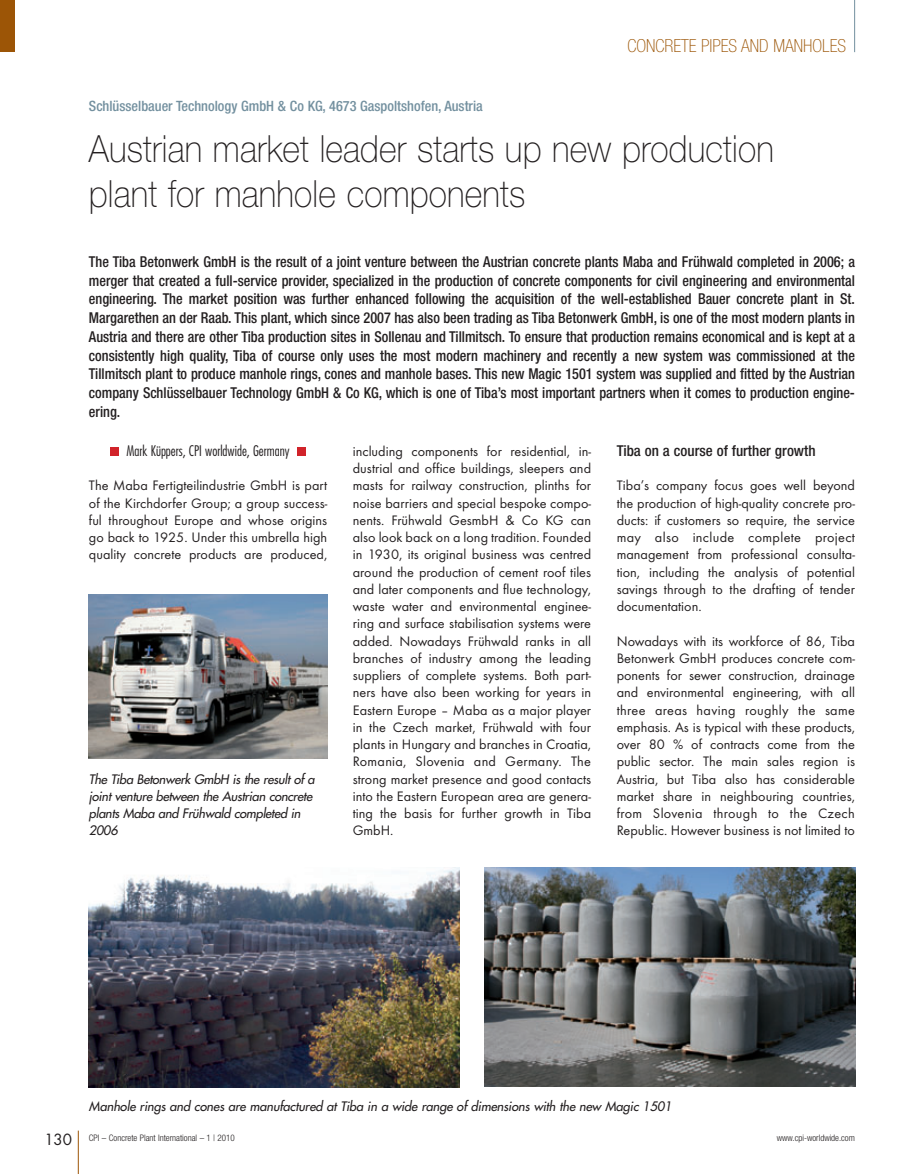
<style>
.page{position:relative;width:918px;height:1174px;background:#fff}
.page>*{position:absolute;margin:0;border:0;box-sizing:border-box;transform-origin:0 0}
.t1{font:100 37.5px/45px "Helvetica Neue";letter-spacing:.005em;color:#231f20;scale:.9 1}
.t2{font:100 condensed 18px "Helvetica Neue";color:#9c5506}
.t3{font:500 condensed 15px/18.8px "Helvetica Neue";color:#231f20;text-align:justify;scale:.95 1}
.t4{font:500 condensed 15px "Helvetica Neue";color:#231f20}
.t5{font:14.25px/17.2px "Futura T";color:#231f20;text-align:justify}
.t6{font:500 condensed 14.25px "Helvetica Neue";color:#73909f}
.t7{font:300 condensed 14.25px "Futura";color:#231f20}
.t8{font:italic 12.75px/17.2px "Futura";color:#231f20}
.t9{font:300 condensed 9px "Helvetica Neue";color:#231f20}
.s1{font-family:"Futura";font-weight:400;font-stretch:normal;font-size:15px}
</style>
<div class="page">
<hr style="left:78px;top:1131px;width:1px;height:43px;background:#9c5506">
<hr style="left:853px;top:0;width:1px;height:52px;background:#73909f">
<div style="left:0;top:0;width:14px;height:52px;background:#9c5506"></div>
<div style="left:297px;top:447px;width:9px;height:9px;background:#d1232a"></div>
<div style="left:110px;top:447px;width:8px;height:9px;background:#d1232a"></div>
<img style="left:89px;top:594px;width:238px;height:165px">
<img style="left:89px;top:867px;width:370px;height:221px">
<img style="left:484px;top:867px;width:370px;height:220px">
<p class="t6" style="left:89px;top:101px;width:395px">Schlüsselbauer Technology GmbH &amp; Co KG, 4673 Gaspoltshofen, Austria</p>
<p class="t2" style="left:627px;top:39px;width:220px">CONCRETE PIPES AND MANHOLES</p>
<h1 class="t1" style="left:89px;top:130px;width:762px">Austrian market leader starts up new production plant for manhole components</h1>
<p class="t3" style="left:89px;top:253px;width:807px">The Tiba Betonwerk GmbH is the result of a joint venture between the Austrian concrete plants Maba and Frühwald completed in 2006; a merger that created a full-service provider, specialized in the production of concrete components for civil engineering and environmental engineering. The market position was further enhanced following the acquisition of the well-established Bauer concrete plant in St.<br>Margarethen an der Raab. This plant, which since 2007 has also been trading as Tiba Betonwerk GmbH, is one of the most modern plants in Austria and there are other Tiba production sites in Sollenau and Tillmitsch. To ensure that production remains economical and is kept at a consistently high quality, Tiba of course only uses the most modern machinery and recently a new system was commissioned at the Tillmitsch plant to produce manhole rings, cones and manhole bases. This new Magic 1501 system was supplied and fitted by the Austrian company Schlüsselbauer Technology GmbH &amp; Co KG, which is one of Tiba’s most important partners when it comes to production engine - ering.</p>
<p class="t7" style="left:126px;top:444px;width:164px">Mark Küppers, CPI worldwide, Germany</p>
<p class="t5" style="left:89px;top:478px;width:240px">The Maba Fertigteilindustrie GmbH is part of the Kirchdorfer Group; a group success&shy;ful throughout Europe and whose origins go back to 1925. Under this umbrella high quality concrete products are produced,</p>
<p class="t8" style="left:89px;top:771px;width:229px">The Tiba Betonwerk GmbH is the result of a joint venture between the Austrian concrete plants Maba and Frühwald completed in<br>2006</p>
<p class="t5" style="left:352px;top:444px;width:240px">including components for residential, in - dustrial and office buildings, sleepers and masts for railway construction, plinths for noise barriers and special bespoke compo&shy;nents. Frühwald GesmbH &amp; Co KG can also look back on a long tradition. Founded in 1930, its original business was centred around the production of cement roof tiles and later components and flue technology, waste water and environmental enginee&shy;ring and surface stabilisation systems were added. Nowadays Frühwald ranks in all branches of industry among the leading suppliers of complete systems. Both part&shy;ners have also been working for years in Eastern Europe – Maba as a major player in the Czech market, Frühwald with four plants in Hungary and branches in Croatia, Romania, Slovenia and Germany. The strong market presence and good contacts into the Eastern European area are genera&shy;ting the basis for further growth in Tiba GmbH.</p>
<p class="t4" style="left:616px;top:445px;width:200px">Tiba on a course of further growth</p>
<p class="t5" style="left:616px;top:478px;width:240px">Tiba’s company focus goes well beyond the production of high-quality concrete pro&shy;ducts: if customers so require, the service may also include complete project management from professional consulta - tion, including the analysis of potential savings through to the drafting of tender documentation.</p>
<p class="t5" style="left:616px;top:633px;width:240px">Nowadays with its workforce of 86, Tiba Betonwerk GmbH produces concrete com&shy;ponents for sewer construction, drainage and environmental engineering, with all three areas having roughly the same emphasis. As is typical with these products, over 80 % of contracts come from the public sector. The main sales region is Austria, but Tiba also has considerable market share in neighbouring countries, from Slovenia through to the Czech Republic. However business is not limited to</p>
<p class="t8" style="left:89px;top:1099px;width:586px">Manhole rings and cones are manufactured at Tiba in a wide range of dimensions with the new Magic 1501</p>
<p class="t9" style="left:44px;top:1135px;width:192px"><span class="s1">130</span> CPI – Concrete Plant International – 1 | 2010</p>
<p class="t9" style="left:776px;top:1135px;width:80px">www.cpi-worldwide.com</p>
</div>
